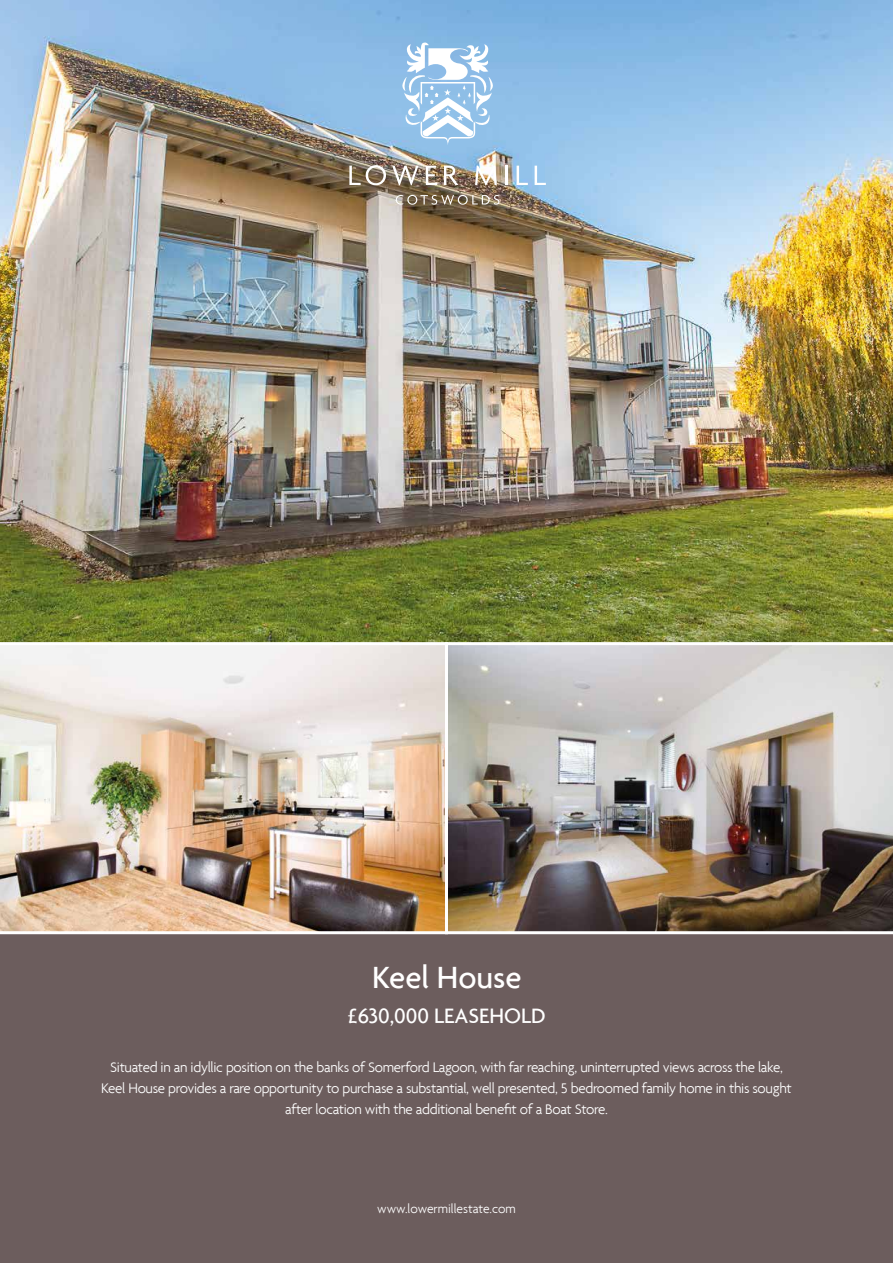
<style>
.page{position:relative;width:893px;height:1263px;background:#fff}
.page>*{position:absolute;margin:0;border:0;box-sizing:border-box;transform-origin:0 0}
.t1{font:500 33px "Agenda";color:#fff}
.t2{font:500 22.5px "Agenda";color:#fff}
.t3{font:300 15px/21px "Agenda";letter-spacing:-.02em;color:#fff;text-align:center}
.t4{font:300 13.5px "Agenda";color:#fff}
</style>
<div class="page">
<div style="left:0;top:798px;width:893px;height:465px;background:#6c5d5d"></div>
<img style="left:0;top:0;width:893px;height:642px">
<img style="left:0;top:642px;width:445px;height:292px">
<img style="left:445px;top:642px;width:448px;height:292px">
<svg style="left:349px;top:165px;width:37px;height:20px"></svg>
<svg style="left:392px;top:166px;width:27px;height:19px"></svg>
<svg style="left:426px;top:166px;width:11px;height:19px"></svg>
<svg style="left:444px;top:166px;width:14px;height:19px"></svg>
<svg style="left:475px;top:166px;width:22px;height:19px"></svg>
<hr style="left:505px;top:166px;width:3px;height:19px;background:#fff">
<svg style="left:517px;top:166px;width:11px;height:19px"></svg>
<svg style="left:535px;top:166px;width:11px;height:19px"></svg>
<svg style="left:396px;top:195px;width:103px;height:10px"></svg>
<svg style="left:402px;top:43px;width:91px;height:102px"></svg>
<h1 class="t1" style="left:372px;top:957px;width:151px">Keel House</h1>
<h2 class="t2" style="left:348px;top:1001px;width:199px">£630,000 LEASEHOLD</h2>
<p class="t3" style="left:101px;top:1056px;width:692px">Situated in an idyllic position on the banks of Somerford Lagoon, with far reaching, uninterrupted views across the lake,<br>Keel House provides a rare opportunity to purchase a substantial, well presented, 5 bedroomed family home in this sought after location with the additional benefit of a Boat Store.</p>
<p class="t4" style="left:377px;top:1201px;width:140px">www.lowermillestate.com</p>
</div>
